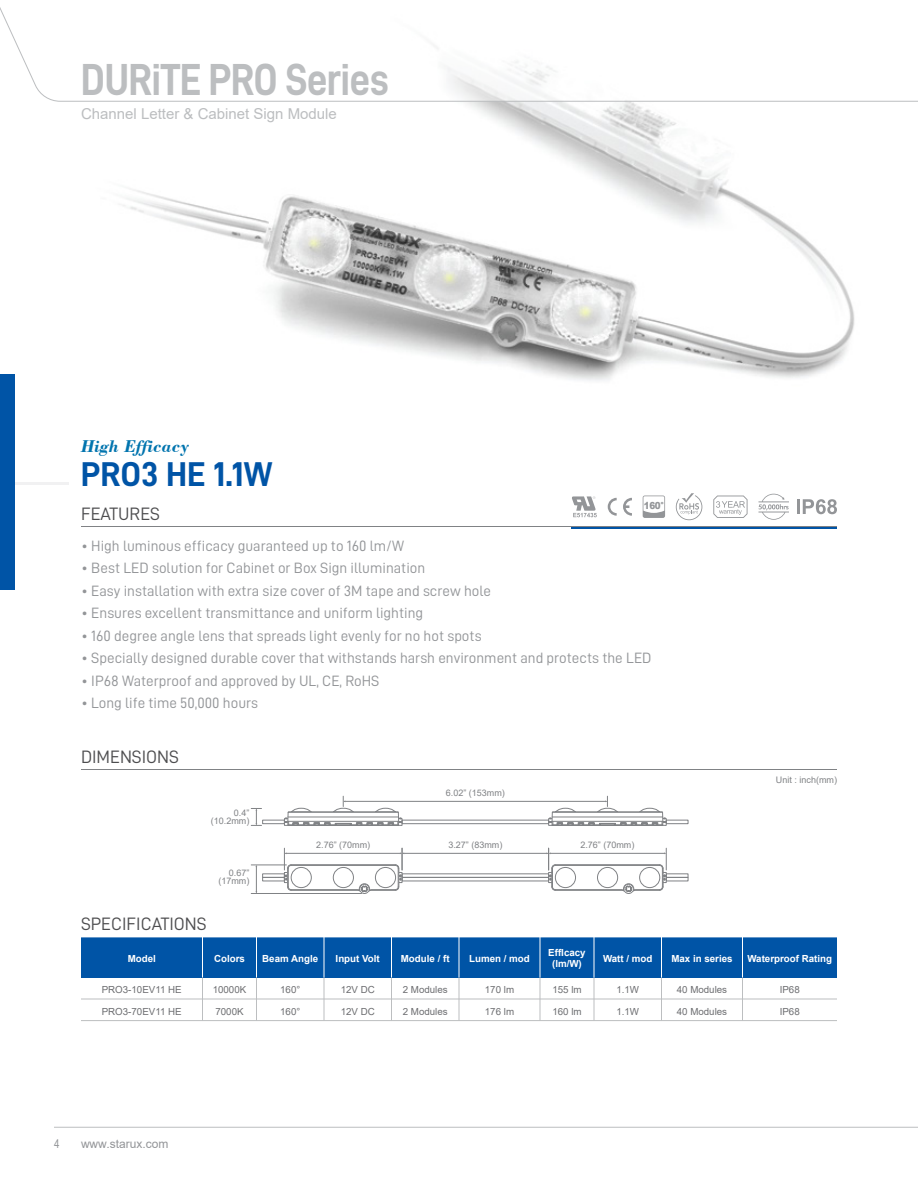
<style>
.page{position:relative;width:918px;height:1188px;background:#fff}
.page>*{position:absolute;margin:0;border:0;box-sizing:border-box;transform-origin:0 0}
.t1{font:45px "D DIN Bold";letter-spacing:-.02em;color:#bcbec0;scale:.9 1}
.t2{font:34.5px "D DIN Bold";color:#0054a6}
.t3{font:18px "D DIN";color:#4d4d4f}
.t4{font:italic 700 18px "Bodoni BT";color:#0074ae}
.t5{font:15px "D DIN";color:#939598}
.t6{font:15px "Arial";color:#bcbec0}
.t7{font:12px "Arial";color:#939598}
.t8{font:12px "Arial Narrow";color:#939598}
.t9{font:9.75px "Arial";color:#6d6e71}
.t10{font:700 9.75px/11.4px "Arial";color:#fff;text-align:center}
.t11{font:900 9.75px "Arial";color:#939598;scale:.9 1}
.t12{font:9px/8.9px "Arial";color:#808285;text-align:right}
</style>
<div class="page">
<hr style="left:54px;top:1127px;width:864px;height:1px;background:#bcbec0">
<img style="left:123px;top:102px;width:732px;height:279px">
<hr style="left:572px;top:526px;width:265px;height:3px;background:#0054a6">
<svg style="left:758px;top:494px;width:31px;height:26px"></svg>
<svg style="left:713px;top:496px;width:35px;height:22px"></svg>
<svg style="left:676px;top:493px;width:26px;height:27px"></svg>
<svg style="left:608px;top:498px;width:9px;height:18px"></svg>
<svg style="left:623px;top:498px;width:9px;height:18px"></svg>
<svg style="left:572px;top:496px;width:25px;height:21px"></svg>
<hr style="left:797px;top:499px;width:3px;height:15px;background:#939598">
<svg style="left:803px;top:499px;width:34px;height:15px"></svg>
<svg style="left:643px;top:496px;width:22px;height:22px"></svg>
<hr style="left:81px;top:526px;width:756px;height:1px;background:#808285">
<hr style="left:0;top:482px;width:69px;height:3px;background:#f1f1f2">
<svg style="left:0;top:7px;width:918px;height:95px"></svg>
<hr style="left:81px;top:769px;width:756px;height:1px;background:#808285">
<div style="left:81px;top:937px;width:756px;height:40px;background:#0054a6"></div>
<hr style="left:81px;top:937px;width:756px;height:1px;background:#fff">
<hr style="left:459px;top:937px;width:1px;height:40px;background:#fff">
<hr style="left:742px;top:937px;width:1px;height:40px;background:#fff">
<hr style="left:202px;top:937px;width:1px;height:40px;background:#fff">
<hr style="left:256px;top:937px;width:1px;height:40px;background:#fff">
<hr style="left:324px;top:937px;width:1px;height:40px;background:#fff">
<hr style="left:391px;top:937px;width:1px;height:40px;background:#fff">
<div style="left:262px;top:820px;width:23px;height:4px;border:1px solid #808285"></div>
<div style="left:262px;top:877px;width:23px;height:4px;border:1px solid #808285"></div>
<div style="left:262px;top:874px;width:23px;height:4px;border:1px solid #808285"></div>
<div style="left:402px;top:820px;width:147px;height:4px;border:1px solid #808285"></div>
<div style="left:402px;top:877px;width:147px;height:4px;border:1px solid #808285"></div>
<div style="left:402px;top:874px;width:147px;height:4px;border:1px solid #808285"></div>
<div style="left:666px;top:820px;width:22px;height:4px;border:1px solid #808285"></div>
<div style="left:666px;top:877px;width:22px;height:4px;border:1px solid #808285"></div>
<div style="left:666px;top:874px;width:22px;height:4px;border:1px solid #808285"></div>
<hr style="left:251px;top:865px;width:35px;height:1px;background:#808285">
<hr style="left:251px;top:893px;width:111px;height:1px;background:#808285">
<svg style="left:255px;top:865px;width:2px;height:28px"></svg>
<svg style="left:251px;top:808px;width:11px;height:18px"></svg>
<hr style="left:345px;top:801px;width:261px;height:1px;background:#808285">
<svg style="left:548px;top:796px;width:118px;height:30px"></svg>
<svg style="left:284px;top:796px;width:118px;height:30px"></svg>
<hr style="left:404px;top:853px;width:143px;height:1px;background:#808285">
<svg style="left:284px;top:848px;width:120px;height:46px"></svg>
<svg style="left:546px;top:848px;width:121px;height:46px"></svg>
<div style="left:0;top:374px;width:15px;height:216px;background:#0054a6"></div>
<hr style="left:81px;top:999px;width:756px;height:1px;background:#bcbec0">
<hr style="left:81px;top:1020px;width:756px;height:1px;background:#bcbec0">
<svg style="left:459px;top:977px;width:1px;height:43px"></svg>
<svg style="left:742px;top:977px;width:1px;height:43px"></svg>
<svg style="left:202px;top:977px;width:1px;height:43px"></svg>
<svg style="left:256px;top:977px;width:1px;height:43px"></svg>
<svg style="left:324px;top:977px;width:1px;height:43px"></svg>
<svg style="left:391px;top:977px;width:1px;height:43px"></svg>
<svg style="left:540px;top:977px;width:1px;height:43px"></svg>
<svg style="left:594px;top:977px;width:1px;height:43px"></svg>
<svg style="left:661px;top:977px;width:1px;height:43px"></svg>
<hr style="left:540px;top:937px;width:1px;height:40px;background:#fff">
<hr style="left:594px;top:937px;width:1px;height:40px;background:#fff">
<hr style="left:661px;top:937px;width:1px;height:40px;background:#fff">
<h1 class="t1" style="left:81px;top:54px;width:344px">DURiTE PRO Series</h1>
<p class="t6" style="left:81px;top:103px;width:257px">Channel Letter &amp; Cabinet Sign Module</p>
<p class="t4" style="left:81px;top:435px;width:110px">High Efficacy</p>
<h2 class="t2" style="left:81px;top:455px;width:193px">PRO3 HE 1.1W</h2>
<p class="t3" style="left:81px;top:504px;width:81px">FEATURES</p>
<p class="t11" style="left:644px;top:499px;width:24px">160°</p>
<p class="t5" style="left:81px;top:538px;width:325px">• High luminous efficacy guaranteed up to 160 lm/W</p>
<p class="t5" style="left:81px;top:560px;width:346px">• Best LED solution for Cabinet or Box Sign illumination</p>
<p class="t5" style="left:81px;top:583px;width:412px">• Easy installation with extra size cover of 3M tape and screw hole</p>
<p class="t5" style="left:81px;top:605px;width:344px">• Ensures excellent transmittance and uniform lighting</p>
<p class="t5" style="left:81px;top:628px;width:402px">• 160 degree angle lens that spreads light evenly for no hot spots</p>
<p class="t5" style="left:81px;top:650px;width:572px">• Specially designed durable cover that withstands harsh environment and protects the LED</p>
<p class="t5" style="left:81px;top:673px;width:300px">• IP68 Waterproof and approved by UL, CE, RoHS</p>
<p class="t5" style="left:81px;top:695px;width:179px">• Long life time 50,000 hours</p>
<p class="t3" style="left:81px;top:747px;width:100px">DIMENSIONS</p>
<p class="t12" style="left:211px;top:808px;width:40px">0.4” (10.2mm)</p>
<p class="t12" style="left:218px;top:868px;width:32px">0.67” (17mm)</p>
<p class="t3" style="left:81px;top:914px;width:127px">SPECIFICATIONS</p>
<p class="t12" style="left:446px;top:789px;width:61px">6.02” (153mm)</p>
<p class="t12" style="left:316px;top:841px;width:56px">2.76” (70mm)</p>
<p class="t12" style="left:448px;top:841px;width:56px">3.27” (83mm)</p>
<p class="t12" style="left:580px;top:841px;width:56px">2.76” (70mm)</p>
<p class="t12" style="left:776px;top:775px;width:63px">Unit : inch(mm)</p>
<p class="t10" style="left:548px;top:947px;width:39px">EffIcacy (lm/W)</p>
<p class="t10" style="left:603px;top:953px;width:51px">Watt / mod</p>
<p class="t10" style="left:671px;top:953px;width:63px">Max in series</p>
<p class="t10" style="left:128px;top:953px;width:30px">Model</p>
<p class="t10" style="left:214px;top:953px;width:32px">Colors</p>
<p class="t10" style="left:262px;top:953px;width:57px">Beam Angle</p>
<p class="t10" style="left:336px;top:953px;width:46px">Input Volt</p>
<p class="t10" style="left:401px;top:953px;width:50px">Module / ft</p>
<p class="t10" style="left:469px;top:953px;width:62px">Lumen / mod</p>
<p class="t10" style="left:747px;top:953px;width:86px">Waterproof Rating</p>
<p class="t9" style="left:102px;top:983px;width:82px">PRO3-10EV11 HE</p>
<p class="t9" style="left:213px;top:983px;width:35px">10000K</p>
<p class="t9" style="left:280px;top:983px;width:22px">160°</p>
<p class="t9" style="left:341px;top:983px;width:36px">12V DC</p>
<p class="t9" style="left:403px;top:983px;width:46px">2 Modules</p>
<p class="t9" style="left:485px;top:983px;width:31px">170 lm</p>
<p class="t9" style="left:552px;top:983px;width:31px">155 lm</p>
<p class="t9" style="left:616px;top:983px;width:24px">1.1W</p>
<p class="t9" style="left:677px;top:983px;width:52px">40 Modules</p>
<p class="t9" style="left:780px;top:983px;width:22px">IP68</p>
<p class="t9" style="left:102px;top:1004px;width:82px">PRO3-70EV11 HE</p>
<p class="t9" style="left:215px;top:1004px;width:30px">7000K</p>
<p class="t9" style="left:280px;top:1004px;width:22px">160°</p>
<p class="t9" style="left:341px;top:1004px;width:36px">12V DC</p>
<p class="t9" style="left:403px;top:1004px;width:46px">2 Modules</p>
<p class="t9" style="left:485px;top:1004px;width:31px">176 lm</p>
<p class="t9" style="left:552px;top:1004px;width:31px">160 lm</p>
<p class="t9" style="left:616px;top:1004px;width:24px">1.1W</p>
<p class="t9" style="left:677px;top:1004px;width:52px">40 Modules</p>
<p class="t9" style="left:780px;top:1004px;width:22px">IP68</p>
<p class="t8" style="left:54px;top:1134px;width:7px">4</p>
<p class="t7" style="left:81px;top:1135px;width:89px">www.starux.com</p>
</div>
